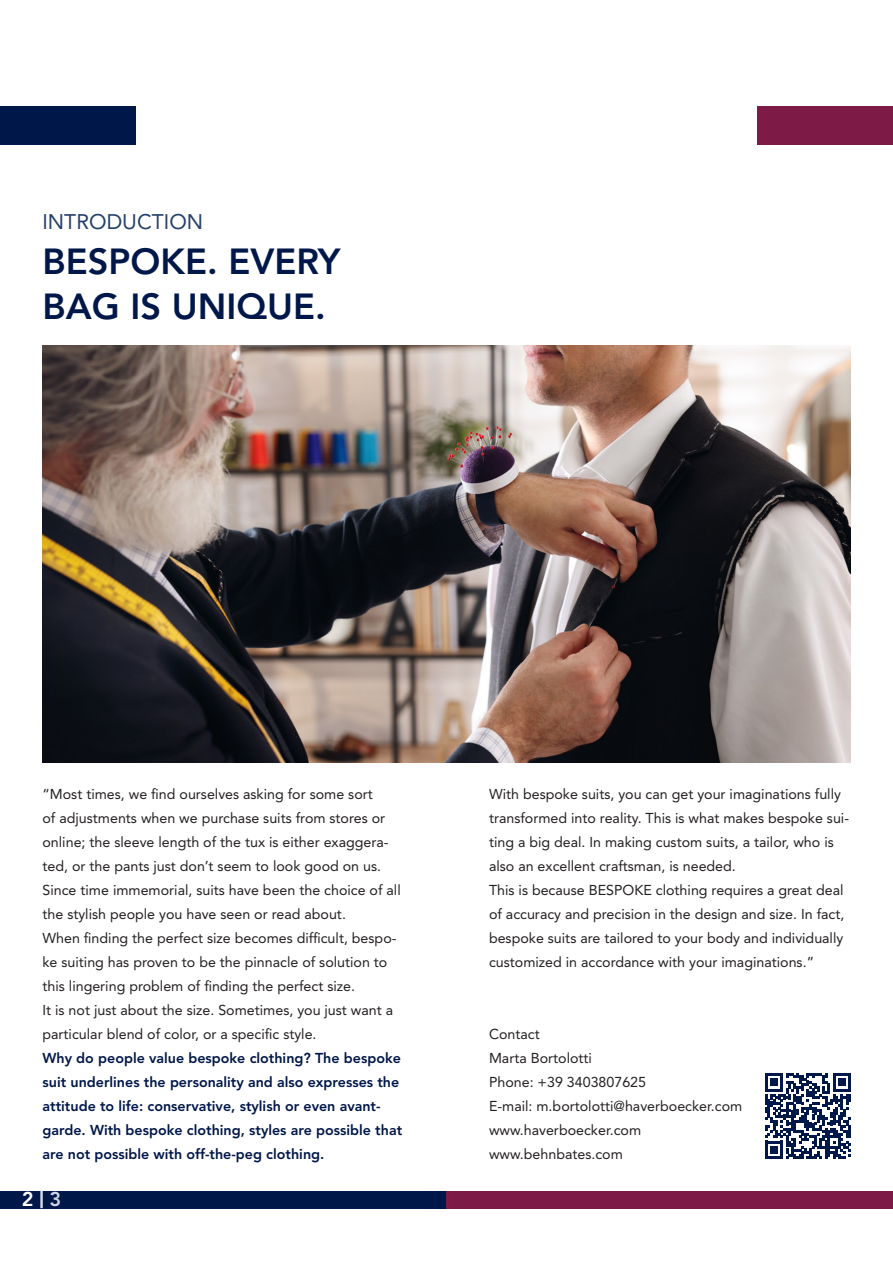
<style>
.page{position:relative;width:893px;height:1263px;background:#fff}
.page>*{position:absolute;margin:0;border:0;box-sizing:border-box;transform-origin:0 0}
.t1{font:800 36px/45px "Avenir LT Std";color:#00174a}
.t2{font:21px "Avenir LT Std";color:#25406c}
.t3{font:800 19.8px "Avenir LT Std";color:#fff}
.t4{font:14.25px/24px "Avenir LT Std";color:#231f20}
.t5{font:800 14.25px/24px "Avenir LT Std";color:#00174a}
.s1{color:#d2d5e4}
</style>
<div class="page">
<div style="left:0;top:1191px;width:446px;height:17px;background:#00174a"></div>
<div style="left:446px;top:1191px;width:447px;height:17px;background:#7e1a46"></div>
<hr style="left:40px;top:1190px;width:3px;height:18px;background:#d2d5e4">
<div style="left:0;top:106px;width:136px;height:39px;background:#00174a"></div>
<div style="left:757px;top:106px;width:136px;height:39px;background:#7e1a46"></div>
<img style="left:43px;top:345px;width:807px;height:417px">
<svg style="left:765px;top:1073px;width:85px;height:85px"></svg>
<p class="t2" style="left:43px;top:209px;width:162px">INTRODUCTION</p>
<p class="t1" style="left:43px;top:239px;width:299px">BESPOKE. EVERY<br>BAG IS UNIQUE.</p>
<p class="t4" style="left:43px;top:782px;width:360px">“Most times, we find ourselves asking for some sort<br>of adjustments when we purchase suits from stores or online; the sleeve length of the tux is either exaggera&shy;ted, or the pants just don’t seem to look good on us.<br>Since time immemorial, suits have been the choice of all the stylish people you have seen or read about.</p>
<p class="t4" style="left:43px;top:926px;width:356px">When finding the perfect size becomes difficult, bespo&shy;ke suiting has proven to be the pinnacle of solution to this lingering problem of finding the perfect size.</p>
<p class="t4" style="left:43px;top:998px;width:352px">It is not just about the size. Sometimes, you just want a particular blend of color, or a specific style.</p>
<p class="t5" style="left:43px;top:1046px;width:361px">Why do people value bespoke clothing? The bespoke suit underlines the personality and also expresses the attitude to life: conservative, stylish or even avant&shy;garde. With bespoke clothing, styles are possible that are not possible with off-the-peg clothing.</p>
<h3 class="t3" style="left:22px;top:1188px;width:41px">2 <span class="s1">3</span></h3>
<p class="t4" style="left:489px;top:782px;width:362px">With bespoke suits, you can get your imaginations fully transformed into reality. This is what makes bespoke sui&shy;ting a big deal. In making custom suits, a tailor, who is also an excellent craftsman, is needed.</p>
<p class="t4" style="left:489px;top:878px;width:357px;text-align:justify">This is because BESPOKE clothing requires a great deal of accuracy and precision in the design and size. In fact, bespoke suits are tailored to your body and individually customized in accordance with your imaginations.”</p>
<p class="t4" style="left:489px;top:1022px;width:52px">Contact</p>
<p class="t4" style="left:489px;top:1046px;width:104px">Marta Bortolotti</p>
<p class="t4" style="left:489px;top:1070px;width:159px">Phone: +39 3403807625</p>
<p class="t4" style="left:489px;top:1094px;width:255px">E-mail: m.bortolotti@haverboecker.com</p>
<p class="t4" style="left:489px;top:1118px;width:154px">www.haverboecker.com</p>
<p class="t4" style="left:489px;top:1142px;width:135px">www.behnbates.com</p>
</div>
